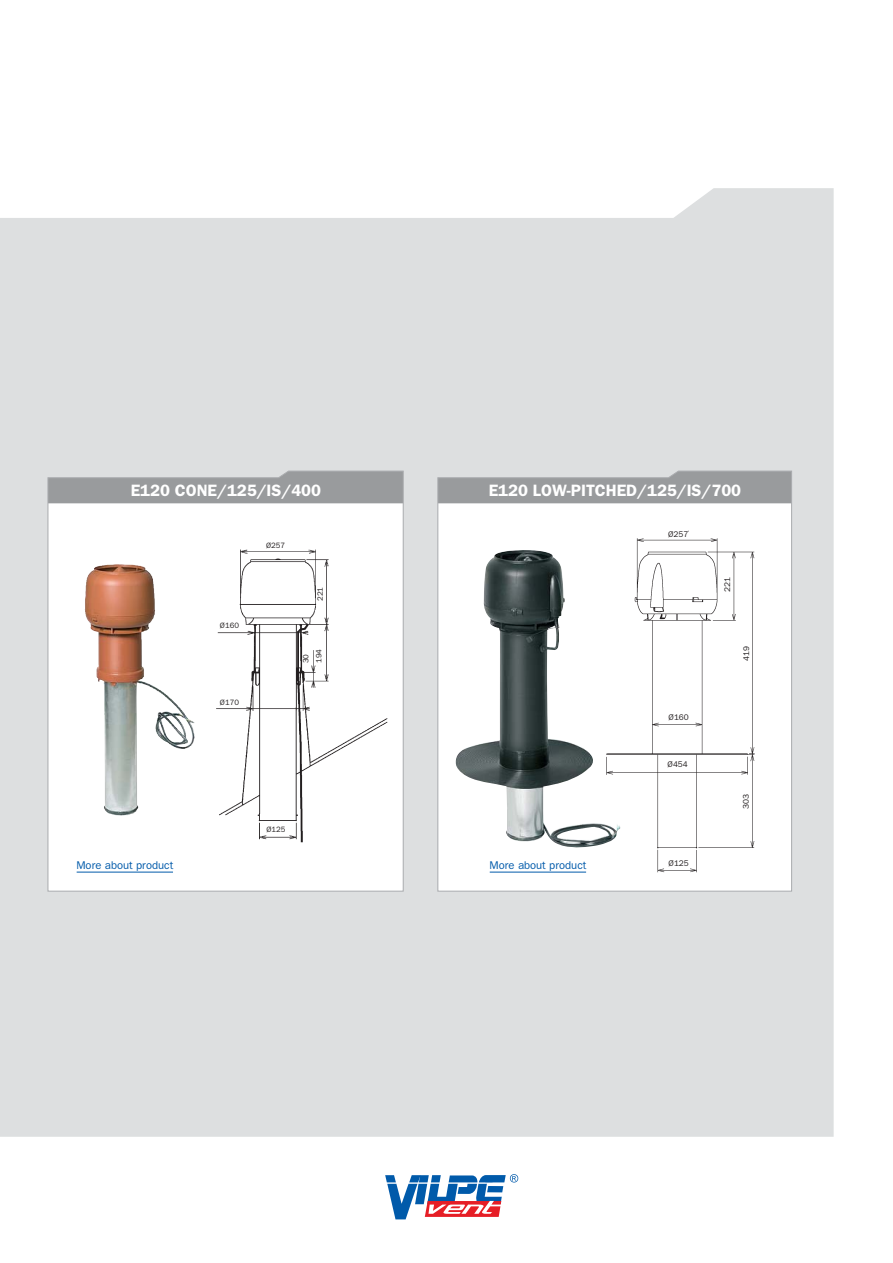
<style>
.page{position:relative;width:893px;height:1263px;background:#fff}
.page>*{position:absolute;margin:0;border:0;box-sizing:border-box;transform-origin:0 0}
.t1{font:600 16.5px "Franklin Gothic";letter-spacing:-.005em;color:#fff}
.t2{font:11.25px "Franklin Gothic";color:#005aaa}
.t3{font:8.25px "Franklin Gothic";color:#231f20}
.t4{font:7.8px/12.8px "Franklin Gothic";color:#231f20}
</style>
<div class="page">
<div style="left:0;top:188px;width:834px;height:949px;background:#dddfe0"></div>
<svg style="left:48px;top:471px;width:356px;height:420px"></svg>
<svg style="left:437px;top:471px;width:355px;height:420px"></svg>
<svg style="left:385px;top:1174px;width:133px;height:45px"></svg>
<hr style="left:77px;top:872px;width:96px;height:1px;background:#005aaa">
<hr style="left:490px;top:872px;width:96px;height:1px;background:#005aaa">
<p class="t1" style="left:131px;top:484px;width:192px">E120 CONE/125/IS/400</p>
<p class="t1" style="left:489px;top:484px;width:254px">E120 LOW-PITCHED/125/IS/700</p>
<p class="t4" style="left:220px;top:620px;width:21px">Ø160</p>
<p class="t4" style="left:220px;top:696px;width:21px">Ø170</p>
<p class="t4" style="left:266px;top:539px;width:21px">Ø257</p>
<p class="t4" style="left:315px;top:601px;width:15px;rotate:-90deg">221</p>
<p class="t4" style="left:300px;top:663px;width:16px;rotate:-90deg">30<br>194</p>
<p class="t4" style="left:266px;top:823px;width:21px">Ø125</p>
<p class="t2" style="left:76px;top:862px;width:98px">More about product</p>
<p class="t2" style="left:489px;top:862px;width:98px">More about product</p>
<p class="t3" style="left:668px;top:531px;width:22px">Ø257</p>
<p class="t3" style="left:669px;top:714px;width:22px">Ø160</p>
<p class="t3" style="left:668px;top:762px;width:22px">Ø454</p>
<p class="t3" style="left:669px;top:860px;width:22px">Ø125</p>
<p class="t3" style="left:724px;top:592px;width:16px;rotate:-90deg">221</p>
<p class="t3" style="left:744px;top:661px;width:16px;rotate:-90deg">419</p>
<p class="t3" style="left:743px;top:809px;width:16px;rotate:-90deg">303</p>
</div>
